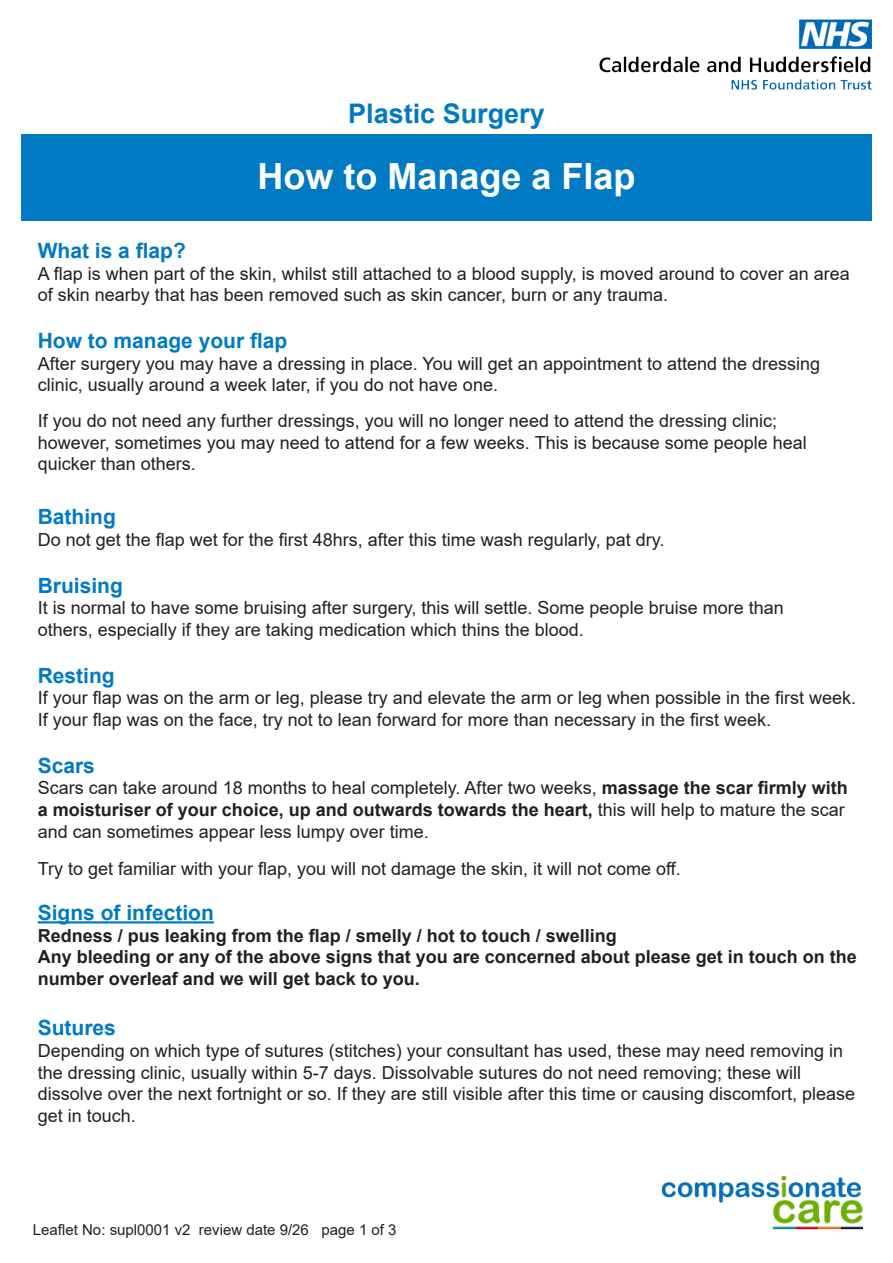
<style>
.page{position:relative;width:893px;height:1263px;background:#fff}
.page>*{position:absolute;margin:0;border:0;box-sizing:border-box;transform-origin:0 0}
.t1{font:700 36px "Arial";color:#fff}
.t2{font:700 27px "Arial";color:#007ac2}
.t3{font:700 21px "Arial";color:#007ac2}
.t4{font:18px/21.6px "Arial";color:#231f20}
.t5{font:700 18px "Arial";color:#231f20}
.t6{font:15px "Arial";color:#231f20}
.s1{font-weight:700}
</style>
<div class="page">
<img style="left:662px;top:1175px;width:201px;height:55px">
<div style="left:21px;top:135px;width:851px;height:86px;background:#007ac2"></div>
<img style="left:599px;top:20px;width:273px;height:70px">
<hr style="left:38px;top:921px;width:176px;height:2px;background:#007ac2">
<p class="t2" style="left:348px;top:94px;width:198px">Plastic Surgery</p>
<p class="t1" style="left:257px;top:151px;width:380px">How to Manage a Flap</p>
<p class="t3" style="left:38px;top:236px;width:150px">What is a flap?</p>
<p class="t4" style="left:38px;top:262px;width:814px">A flap is when part of the skin, whilst still attached to a blood supply, is moved around to cover an area of skin nearby that has been removed such as skin cancer, burn or any trauma.</p>
<p class="t3" style="left:38px;top:326px;width:251px">How to manage your flap</p>
<p class="t4" style="left:38px;top:352px;width:784px">After surgery you may have a dressing in place. You will get an appointment to attend the dressing clinic, usually around a week later, if you do not have one.</p>
<p class="t4" style="left:38px;top:410px;width:741px">If you do not need any further dressings, you will no longer need to attend the dressing clinic;</p>
<p class="t4" style="left:38px;top:431px;width:771px">however, sometimes you may need to attend for a few weeks. This is because some people heal quicker than others.</p>
<p class="t3" style="left:38px;top:502px;width:80px">Bathing</p>
<p class="t4" style="left:38px;top:529px;width:628px">Do not get the flap wet for the first 48hrs, after this time wash regularly, pat dry.</p>
<p class="t3" style="left:38px;top:571px;width:87px">Bruising</p>
<p class="t4" style="left:38px;top:597px;width:747px">It is normal to have some bruising after surgery, this will settle. Some people bruise more than</p>
<p class="t4" style="left:38px;top:619px;width:548px">others, especially if they are taking medication which thins the blood.</p>
<p class="t3" style="left:38px;top:661px;width:79px">Resting</p>
<p class="t4" style="left:38px;top:687px;width:820px">If your flap was on the arm or leg, please try and elevate the arm or leg when possible in the first week.</p>
<p class="t4" style="left:38px;top:709px;width:735px">If your flap was on the face, try not to lean forward for more than necessary in the first week.</p>
<p class="t3" style="left:38px;top:751px;width:59px">Scars</p>
<p class="t4" style="left:38px;top:777px;width:812px">Scars can take around 18 months to heal completely. After two weeks, <span class="s1">massage the scar firmly with a moisturiser of your choice, up and outwards towards the heart,</span> this will help to mature the scar and can sometimes appear less lumpy over time.</p>
<p class="t4" style="left:38px;top:858px;width:645px">Try to get familiar with your flap, you will not damage the skin, it will not come off.</p>
<p class="t3" style="left:38px;top:898px;width:178px">Signs of infection</p>
<p class="t5" style="left:38px;top:923px;width:581px">Redness / pus leaking from the flap / smelly / hot to touch / swelling</p>
<p class="t5" style="left:38px;top:944px;width:821px">Any bleeding or any of the above signs that you are concerned about please get in touch on the</p>
<p class="t5" style="left:38px;top:966px;width:384px">number overleaf and we will get back to you.</p>
<p class="t3" style="left:38px;top:1013px;width:80px">Sutures</p>
<p class="t4" style="left:38px;top:1040px;width:807px">Depending on which type of sutures (stitches) your consultant has used, these may need removing in the dressing clinic, usually within 5-7 days. Dissolvable sutures do not need removing; these will</p>
<p class="t4" style="left:38px;top:1083px;width:819px">dissolve over the next fortnight or so. If they are still visible after this time or causing discomfort, please get in touch.</p>
<p class="t6" style="left:33px;top:1219px;width:365px">Leaflet No: supl0001 v2 review date 9/26 page 1 of 3</p>
</div>
